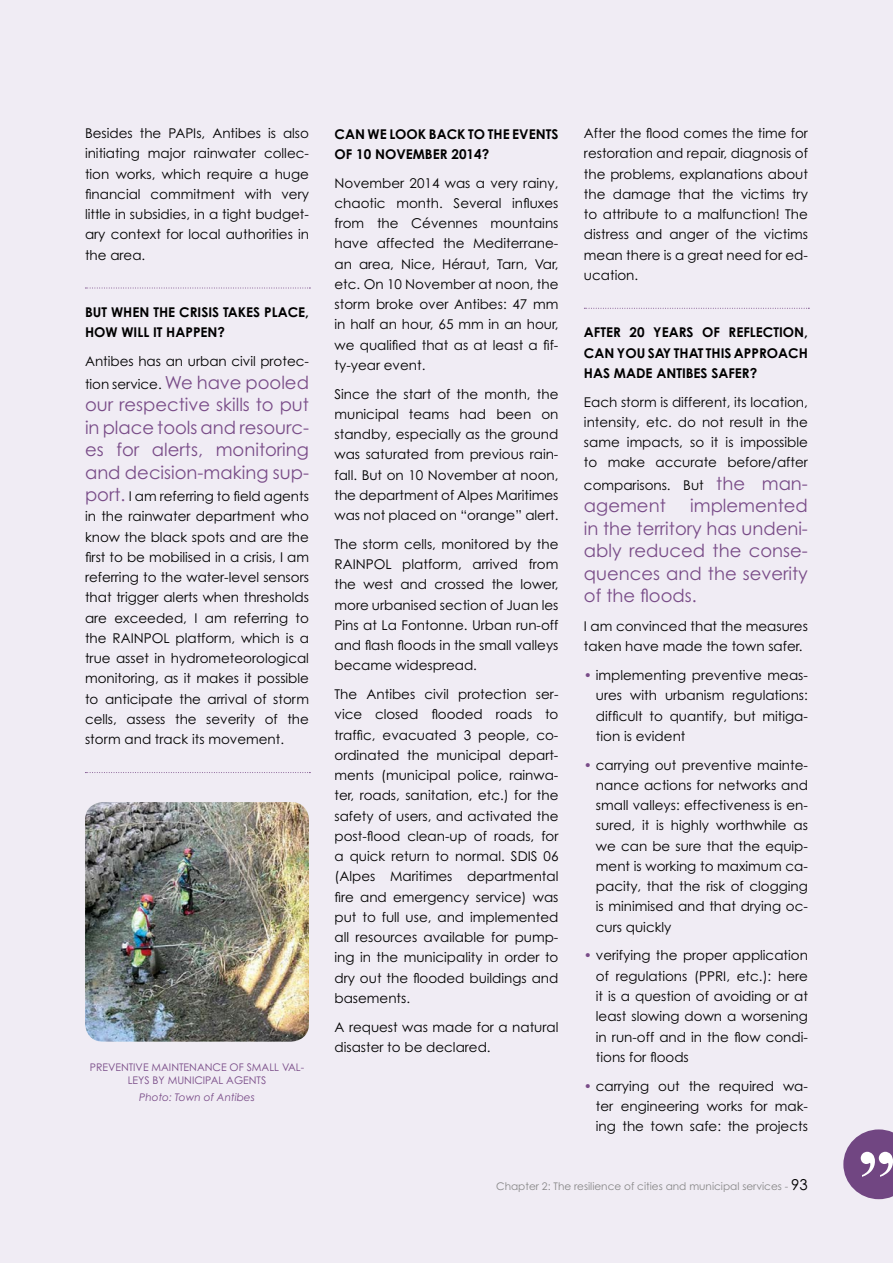
<style>
.page{position:relative;width:893px;height:1263px;background:#f0ecf4}
.page>*{position:absolute;margin:0;border:0;box-sizing:border-box;transform-origin:0 0}
.t1{font:18px/22.5px "Century Gothic";color:#794c88;text-align:justify}
.t2{font:13.5px/20.2px "Century Gothic";color:#000;text-align:justify}
.t3{font:700 13.5px/20.2px "Century Gothic";color:#000}
.t4{font:10.5px/12.6px "Century Gothic";color:#794c88;text-align:center}
.t5{font:10.5px "Century Gothic";color:#878787}
.t6{font:italic 10.5px "Century Gothic";color:#794c88}
.s1{font-size:18px;color:#794c88}
.s2{color:#794c88}
.s3{font-size:15px;color:#000}
</style>
<div class="page">
<svg style="left:843px;top:1129px;width:50px;height:70px"></svg>
<svg style="left:85px;top:288px;width:225px;height:1px"></svg>
<svg style="left:85px;top:772px;width:225px;height:1px"></svg>
<img style="left:85px;top:802px;width:224px;height:240px">
<svg style="left:584px;top:308px;width:225px;height:1px"></svg>
<p class="t2" style="left:85px;top:123px;width:225px">Besides the PAPIs, Antibes is also initiating major rainwater collec&shy;tion works, which require a huge financial commitment with very little in subsidies, in a tight budget&shy;ary context for local authorities in the area.</p>
<p class="t3" style="left:85px;top:302px;width:225px">BUT WHEN THE CRISIS TAKES PLACE,<br>HOW WILL IT HAPPEN?</p>
<p class="t2" style="left:85px;top:350px;width:225px;line-height:22.5px">Antibes has an urban civil protec&shy;tion service. <span class="s1">We have pooled</span></p>
<h1 class="t1" style="left:85px;top:393px;width:225px">our respective skills to put in place tools and resourc&shy;es for alerts, monitoring and decision-making sup-</h1>
<p class="t2" style="left:85px;top:486px;width:225px"><span class="s1">port.</span> I am referring to field agents in the rainwater department who know the black spots and are the first to be mobilised in a crisis, I am referring to the water-level sensors that trigger alerts when thresholds are exceeded, I am referring to the RAINPOL platform, which is a true asset in hydrometeorological monitoring, as it makes it possible to anticipate the arrival of storm cells, assess the severity of the storm and track its movement.</p>
<p class="t4" style="left:90px;top:1061px;width:216px">PREVENTIVE MAINTENANCE OF SMALL VAL-<br>LEYS BY MUNICIPAL AGENTS</p>
<p class="t6" style="left:139px;top:1091px;width:117px">Photo: Town of Antibes</p>
<p class="t3" style="left:334px;top:123px;width:225px">CAN WE LOOK BACK TO THE EVENTS<br>OF 10 NOVEMBER 2014?</p>
<p class="t2" style="left:334px;top:172px;width:225px">November 2014 was a very rainy, chaotic month. Several influxes from the Cévennes mountains have affected the Mediterrane&shy;an area, Nice, Héraut, Tarn, Var, etc. On 10 November at noon, the storm broke over Antibes: 47 mm in half an hour, 65 mm in an hour, we qualified that as at least a fif&shy;ty-year event.</p>
<p class="t2" style="left:334px;top:383px;width:225px">Since the start of the month, the municipal teams had been on standby, especially as the ground was saturated from previous rain&shy;fall. But on 10 November at noon, the department of Alpes Maritimes was not placed on “orange” alert.</p>
<p class="t2" style="left:334px;top:534px;width:225px">The storm cells, monitored by the RAINPOL platform, arrived from the west and crossed the lower, more urbanised section of Juan les Pins at La Fontonne. Urban run-off and flash floods in the small valleys became widespread.</p>
<p class="t2" style="left:334px;top:684px;width:225px">The Antibes civil protection ser&shy;vice closed flooded roads to traffic, evacuated 3 people, co&shy;ordinated the municipal depart&shy;ments (municipal police, rainwa&shy;ter, roads, sanitation, etc.) for the safety of users, and activated the post-flood clean-up of roads, for a quick return to normal. SDIS 06 (Alpes Maritimes departmental fire and emergency service) was put to full use, and implemented all resources available for pump&shy;ing in the municipality in order to dry out the flooded buildings and basements.</p>
<p class="t2" style="left:334px;top:1016px;width:225px">A request was made for a natural disaster to be declared.</p>
<p class="t2" style="left:584px;top:123px;width:225px">After the flood comes the time for restoration and repair, diagnosis of the problems, explanations about the damage that the victims try to attribute to a malfunction! The distress and anger of the victims mean there is a great need for ed&shy;ucation.</p>
<p class="t3" style="left:584px;top:322px;width:225px;text-align:justify">AFTER 20 YEARS OF REFLECTION, CAN YOU SAY THAT THIS APPROACH HAS MADE ANTIBES SAFER?</p>
<p class="t2" style="left:584px;top:391px;width:225px">Each storm is different, its location, intensity, etc. do not result in the same impacts, so it is impossible to make accurate before/after</p>
<p class="t2" style="left:584px;top:475px;width:225px">comparisons. But <span class="s1">the man-</span></p>
<h1 class="t1" style="left:584px;top:494px;width:83px">agement</h1>
<h1 class="t1" style="left:584px;top:494px;width:225px;text-indent:106px">implemented in the territory has undeni&shy;ably reduced the conse&shy;quences and the severity of the floods.</h1>
<p class="t2" style="left:584px;top:616px;width:225px">I am convinced that the measures taken have made the town safer.</p>
<p class="t2" style="left:596px;top:665px;width:214px;text-indent:-12px"><span class="s2">•</span> implementing preventive meas&shy;ures with urbanism regulations: difficult to quantify, but mitiga&shy;tion is evident</p>
<p class="t2" style="left:596px;top:754px;width:214px;text-indent:-12px"><span class="s2">•</span> carrying out preventive mainte&shy;nance actions for networks and small valleys: effectiveness is en&shy;sured, it is highly worthwhile as we can be sure that the equip&shy;ment is working to maximum ca&shy;pacity, that the risk of clogging is minimised and that drying oc&shy;curs quickly</p>
<p class="t2" style="left:596px;top:945px;width:214px;text-indent:-12px"><span class="s2">•</span> verifying the proper application of regulations (PPRI, etc.): here it is a question of avoiding or at least slowing down a worsening in run-off and in the flow condi&shy;tions for floods</p>
<p class="t2" style="left:596px;top:1075px;width:214px;text-indent:-12px"><span class="s2">•</span> carrying out the required wa&shy;ter engineering works for mak&shy;ing the town safe: the projects</p>
<p class="t5" style="left:496px;top:1179px;width:313px">Chapter 2: The resilience of cities and municipal services - <span class="s3">93</span></p>
</div>
